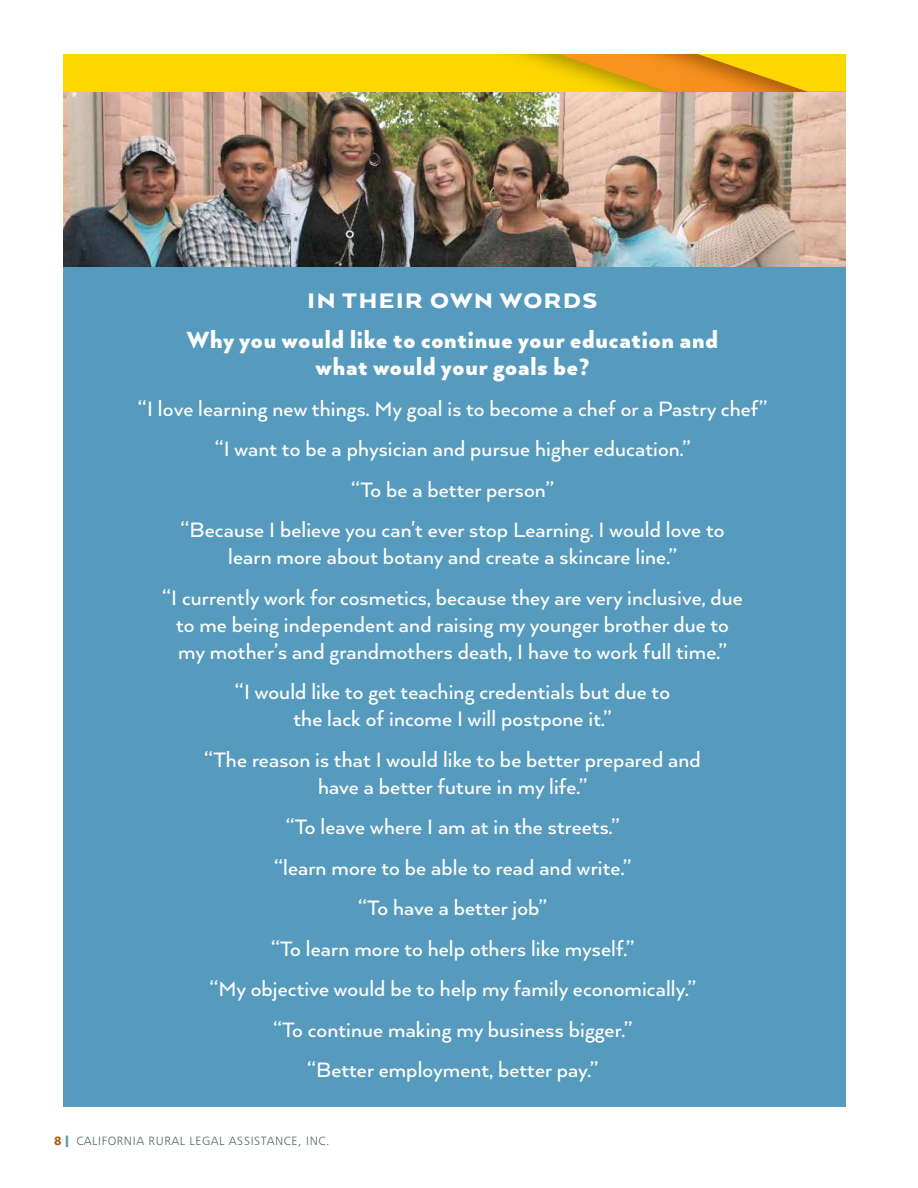
<style>
.page{position:relative;width:918px;height:1188px;background:#fff}
.page>*{position:absolute;margin:0;border:0;box-sizing:border-box;transform-origin:0 0}
.t1{font:900 27px/27px "Arquitecta";letter-spacing:.03em;color:#fff;text-align:center}
.t2{font:900 24.3px "Arquitecta";letter-spacing:.06em;color:#fff;scale:1.11 1}
.t3{font:500 24px/40.5px "Arquitecta";letter-spacing:.005em;color:#fff;text-align:center}
.t4{font:12px "Humanist 777 BT Light B";letter-spacing:.05em;color:#536462}
.s1{font-family:"Humanist 777 BT Black B";color:#a7600c}
.s2{color:#569bbe}
</style>
<div class="page">
<div style="left:63px;top:239px;width:783px;height:868px;background:#569bbe"></div>
<img style="left:63px;top:92px;width:783px;height:175px">
<div style="left:63px;top:54px;width:783px;height:38px;background:#fdd700"></div>
<svg style="left:558px;top:54px;width:288px;height:38px"></svg>
<p class="t2" style="left:308px;top:285px;width:263px">IN THEIR OWN WORDS</p>
<p class="t1" style="left:187px;top:326px;width:533px">Why you would like to continue your education and what would your goals be?</p>
<p class="t3" style="left:138px;top:387px;width:631px">“I love learning new things. My goal is to become a chef or a Pastry chef” “I want to be a physician and pursue higher education.”<br>“To be a better person”<br>“Because I believe you can't ever stop Learning. I would love to</p>
<p class="t3" style="left:162px;top:536px;width:582px">learn more about botany and create a skincare line.”<br>“I currently work for cosmetics, because they are very inclusive, due</p>
<p class="t3" style="left:176px;top:610px;width:554px;line-height:27px;text-align:left">to me being independent and raising my younger brother due to my mother’s and grandmothers death, I have to work full time.”</p>
<p class="t3" style="left:235px;top:678px;width:437px;line-height:27px">“I would like to get teaching credentials but due to the lack of income I will postpone it.”</p>
<p class="t3" style="left:204px;top:745px;width:498px;line-height:27px">“The reason is that I would like to be better prepared and have a better future in my life.”</p>
<p class="t3" style="left:209px;top:806px;width:488px">“To leave where I am at in the streets.”<br>“learn more to be able to read and write.”<br>“To have a better job”<br>“To learn more to help others like myself.”<br>“My objective would be to help my family economically.” “To continue making my business bigger.”<br>“Better employment, better pay.”</p>
<p class="t4" style="left:54px;top:1134px;width:277px"><span class="s1">8</span> <span class="s2">■</span> CALIFORNIA RURAL LEGAL ASSISTANCE, INC.</p>
</div>
